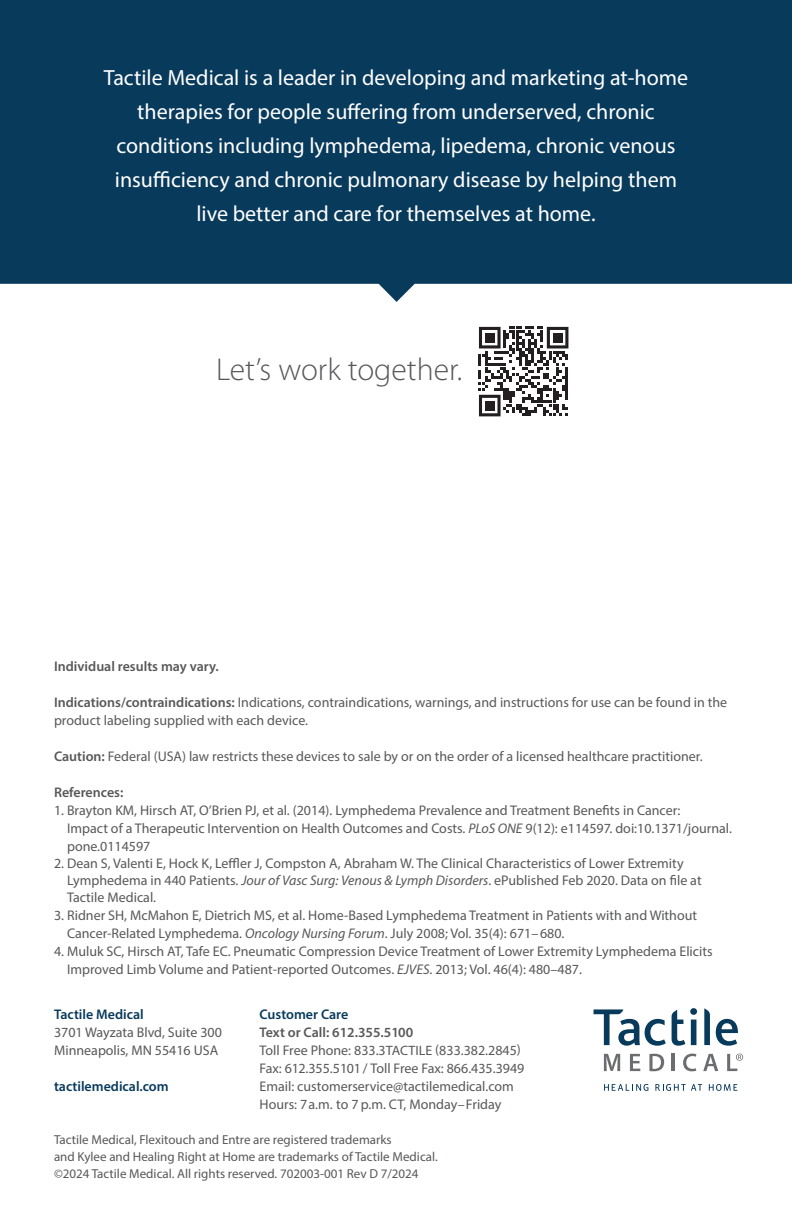
<style>
.page{position:relative;width:792px;height:1224px;background:#fff}
.page>*{position:absolute;margin:0;border:0;box-sizing:border-box;transform-origin:0 0}
.t1{font:300 31.6px "Myriad Pro";color:#57585a}
.t2{font:22px/34px "Myriad Pro";color:#fff;text-align:center}
.t3{font:14px/18px "Myriad Pro";color:#57585a}
.t4{font:600 14px "Myriad Pro";color:#083a5c}
.t5{font:600 14px "Myriad Pro";color:#57585a}
.t6{font:13px/17px "Myriad Pro";color:#57585a}
.s1{font-weight:600}
.s2{font-style:italic}
.s3{font-size:13.6px}
</style>
<div class="page">
<svg style="left:630px;top:1054px;width:10px;height:17px"></svg>
<svg style="left:649px;top:1054px;width:15px;height:17px"></svg>
<hr style="left:672px;top:1054px;width:3px;height:17px;background:#6c6d70">
<svg style="left:683px;top:1054px;width:13px;height:17px"></svg>
<svg style="left:703px;top:1054px;width:15px;height:17px"></svg>
<svg style="left:604px;top:1054px;width:16px;height:17px"></svg>
<svg style="left:704px;top:1008px;width:6px;height:37px"></svg>
<svg style="left:672px;top:1008px;width:25px;height:38px"></svg>
<svg style="left:594px;top:1009px;width:72px;height:37px"></svg>
<svg style="left:716px;top:1019px;width:22px;height:27px"></svg>
<svg style="left:604px;top:1084px;width:44px;height:7px"></svg>
<svg style="left:655px;top:1084px;width:47px;height:7px"></svg>
<svg style="left:709px;top:1084px;width:28px;height:7px"></svg>
<svg style="left:727px;top:1054px;width:16px;height:17px"></svg>
<div style="left:0;top:0;width:792px;height:302px;background:#083a5c"></div>
<svg style="left:479px;top:327px;width:89px;height:89px"></svg>
<div style="left:485px;top:333px;width:9px;height:9px;background:#231f20"></div>
<div style="left:553px;top:333px;width:9px;height:9px;background:#231f20"></div>
<div style="left:485px;top:401px;width:9px;height:9px;background:#231f20"></div>
<p class="t2" style="left:104px;top:60px;width:586px">Tactile Medical is a leader in developing and marketing at-home therapies for people suffering from underserved, chronic conditions including lymphedema, lipedema, chronic venous insufficiency and chronic pulmonary disease by helping them live better and care for themselves at home.</p>
<h1 class="t1" style="left:216px;top:351px;width:248px">Let’s work together.</h1>
<p class="t5" style="left:54px;top:658px;width:166px">Individual results may vary.</p>
<p class="t3" style="left:54px;top:693px;width:675px"><span class="s1">Indications/contraindications:</span> Indications, contraindications, warnings, and instructions for use can be found in the product labeling supplied with each device.</p>
<p class="t3" style="left:54px;top:747px;width:650px"><span class="s1">Caution:</span> Federal (USA) law restricts these devices to sale by or on the order of a licensed healthcare practitioner.</p>
<p class="t5" style="left:54px;top:784px;width:71px">References:</p>
<p class="t3" style="left:67px;top:801px;width:666px;text-indent:-13px">1. Brayton KM, Hirsch AT, O’Brien PJ, et al. (2014). Lymphedema Prevalence and Treatment Benefits in Cancer:<br>Impact of a Therapeutic Intervention on Health Outcomes and Costs. <span class="s2">PLoS ONE</span> 9(12): e114597. doi:10.1371/journal. pone.0114597</p>
<p class="t3" style="left:67px;top:855px;width:636px;line-height:16.8px;text-indent:-13px">2. Dean S, Valenti E, Hock K, Leffler J, Compston A, Abraham W. The Clinical Characteristics of Lower Extremity<br>Lymphedema in 440 Patients. <span class="s2">Jour of Vasc Surg: Venous &amp; Lymph Disorders</span>. ePublished Feb 2020. Data on file at<br>Tactile Medical.</p>
<p class="t3" style="left:67px;top:906px;width:632px;text-indent:-13px">3. Ridner SH, McMahon E, Dietrich MS, et al. Home-Based Lymphedema Treatment in Patients with and Without<br>Cancer-Related Lymphedema. <span class="s2">Oncology Nursing Forum</span>. July 2008; Vol. 35(4): 671– 680.</p>
<p class="t3" style="left:67px;top:942px;width:647px;text-indent:-13px">4. Muluk SC, Hirsch AT, Tafe EC. Pneumatic Compression Device Treatment of Lower Extremity Lymphedema Elicits<br>Improved Limb Volume and Patient-reported Outcomes. <span class="s2">EJVES</span>. 2013; Vol. 46(4): 480–487.</p>
<p class="t4" style="left:54px;top:1005px;width:91px">Tactile Medical</p>
<p class="t3" style="left:54px;top:1023px;width:169px">3701 Wayzata Blvd, Suite 300<br>Minneapolis, MN 55416 USA</p>
<p class="t4" style="left:54px;top:1077px;width:116px">tactilemedical.com</p>
<p class="t4" style="left:260px;top:1005px;width:90px">Customer Care</p>
<p class="t3" style="left:260px;top:1023px;width:266px"><span class="s1">Text or Call: 612.355.5100<br></span>Toll Free Phone: 833.3<span class="s3">TACTILE (</span>833.382.2845)<br>Fax: 612.355.5101 / Toll Free Fax: 866.435.3949<br>Email: customerservice@tactilemedical.com Hours: 7 a.m. to 7 p.m. CT, Monday–Friday</p>
<p class="t6" style="left:54px;top:1131px;width:385px">Tactile Medical, Flexitouch and Entre are registered trademarks<br>and Kylee and Healing Right at Home are trademarks of Tactile Medical. ©2024 Tactile Medical. All rights reserved. 702003-001 Rev D 7/2024</p>
</div>
